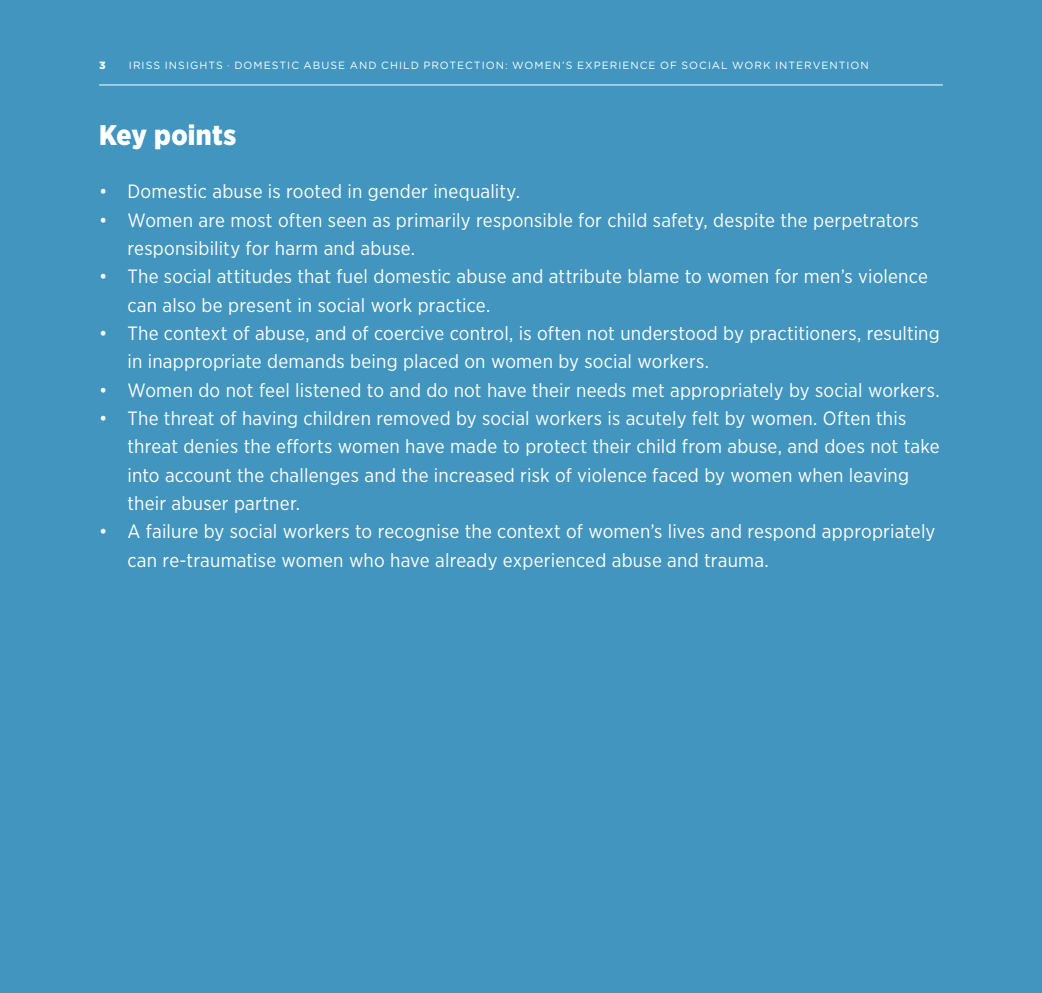
<style>
.page{position:relative;width:1042px;height:993px;background:#fff}
.page>*{position:absolute;margin:0;border:0;box-sizing:border-box;transform-origin:0 0}
.FM_H1{font:900 28.35px "Gotham Narrow";letter-spacing:.01em;color:#fff}
.t1{font:19.25px/28.3px "Gotham Narrow";letter-spacing:.01em;color:#fff}
.FM_header{font:10.5px "Gotham Rounded";letter-spacing:.1em;color:#fff}
.FM_header-2{font:900 10.5px "Gotham";color:#fff}
</style>
<div class="page">
<div style="left:0;top:0;width:1042px;height:992px;background:#4195bf"></div>
<hr style="left:99px;top:84px;width:844px;height:1px;background:#fff">
<p class="FM_header-2" style="left:99px;top:58px;width:8px">3</p>
<p class="FM_header" style="left:129px;top:58px;width:150px">IRISS INSIGHTS · DOMESTI</p>
<p class="FM_header" style="left:291px;top:58px;width:77px">C ABUSE AND</p>
<p class="FM_header" style="left:381px;top:58px;width:402px">CHI LD PROTECTION : WOMEN’S EXPERI ENCE OF SOCIAL WORK INT</p>
<p class="FM_header" style="left:796px;top:58px;width:41px">ERVENTI</p>
<p class="FM_header" style="left:850px;top:58px;width:18px">ON</p>
<h1 class="FM_H1" style="left:99px;top:116px;width:139px">Key points</h1>
<p class="t1" style="left:99px;top:177px;width:422px">• Domestic abuse is rooted in gender inequality.</p>
<p class="t1" style="left:127px;top:205px;width:793px;text-indent:-28px">• Women are most often seen as primarily responsible for child safety, despite the perpetrators responsibility for harm and abuse.</p>
<p class="t1" style="left:127px;top:262px;width:802px;text-indent:-28px">• The social attitudes that fuel domestic abuse and attribute blame to women for men’s violence can also be present in social work practice.</p>
<p class="t1" style="left:127px;top:318px;width:814px;text-indent:-28px">• The context of abuse, and of coercive control, is often not understood by practitioners, resulting in inappropriate demands being placed on women by social workers.</p>
<p class="t1" style="left:99px;top:375px;width:842px">• Women do not feel listened to and do not have their needs met appropriately by social workers.</p>
<p class="t1" style="left:127px;top:403px;width:814px;text-indent:-28px">• The threat of having children removed by social workers is acutely felt by women. Often this threat denies the efforts women have made to protect their child from abuse, and does not take into account the challenges and the increased risk of violence faced by women when leaving their abuser partner.</p>
<p class="t1" style="left:127px;top:517px;width:809px;text-indent:-28px">• A failure by social workers to recognise the context of women’s lives and respond appropriately can re-traumatise women who have already experienced abuse and trauma.</p>
</div>
